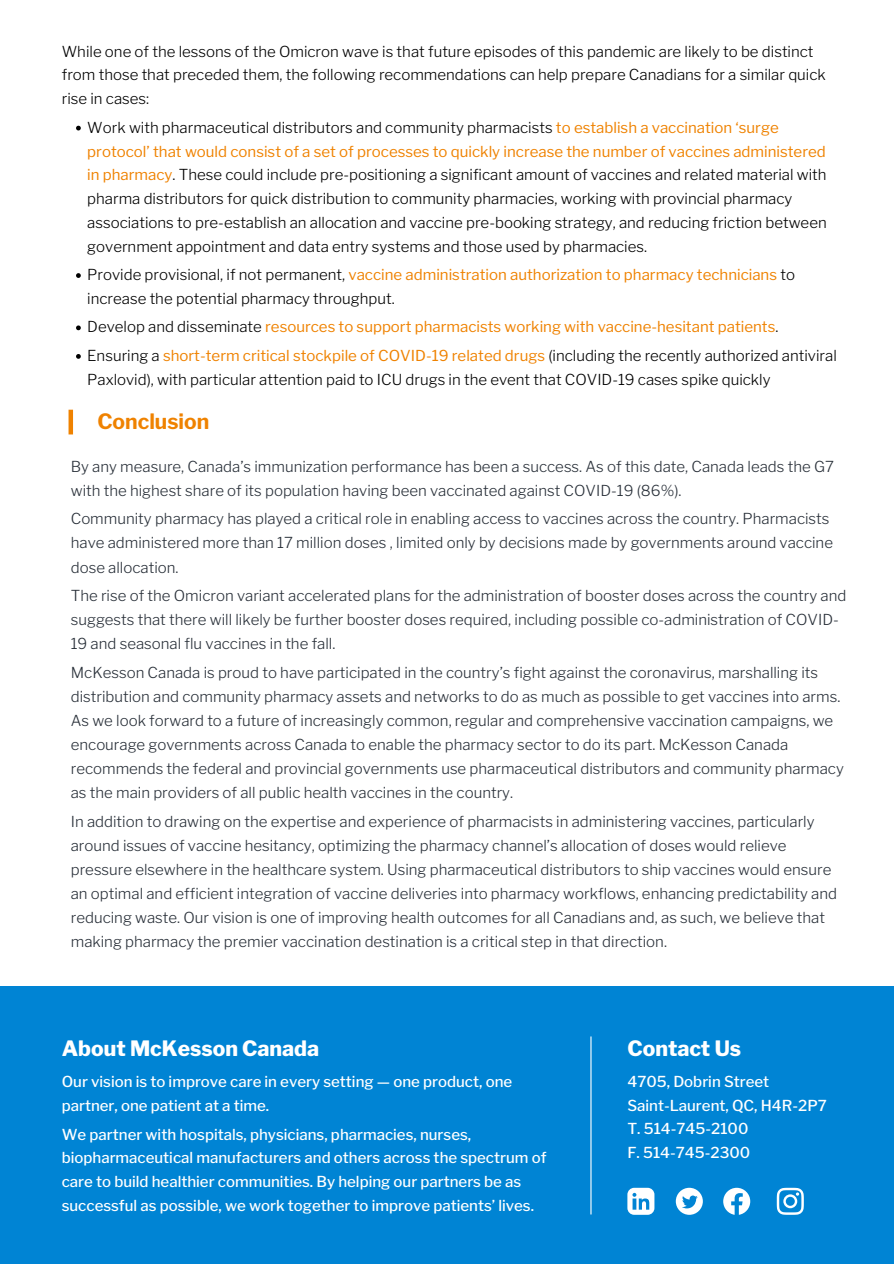
<style>
.page{position:relative;width:894px;height:1264px;background:#fff}
.page>*{position:absolute;margin:0;border:0;box-sizing:border-box;transform-origin:0 0}
.t1{font:800 21px "Libre Franklin";color:#fff}
.t2{font:700 21px "Libre Franklin";color:#ef8200}
.t3{font:300 15px/24px "Libre Franklin";color:#293039}
.t4{font:300 15px/23.7px "Libre Franklin";color:#000}
.t5{font:500 15px/23.7px "Libre Franklin";color:#fff}
.t6{font:15px "Libre Franklin";color:#ef8200}
.s1{font-weight:400;color:#ef8200}
.s2{font-weight:300;color:#000}
</style>
<div class="page">
<div style="left:68px;top:409px;width:5px;height:25px;background:#ef8200"></div>
<div style="left:0;top:986px;width:893px;height:277px;background:#0084d4"></div>
<svg style="left:76px;top:126px;width:5px;height:4px"></svg>
<svg style="left:76px;top:273px;width:5px;height:5px"></svg>
<svg style="left:76px;top:325px;width:5px;height:5px"></svg>
<svg style="left:76px;top:354px;width:5px;height:5px"></svg>
<hr style="left:590px;top:1036px;width:1px;height:178px;background:#fff">
<svg style="left:627px;top:1187px;width:27px;height:27px"></svg>
<svg style="left:675px;top:1187px;width:27px;height:27px"></svg>
<svg style="left:723px;top:1187px;width:27px;height:27px"></svg>
<svg style="left:776px;top:1187px;width:27px;height:27px"></svg>
<p class="t4" style="left:62px;top:39px;width:765px">While one of the lessons of the Omicron wave is that future episodes of this pandemic are likely to be distinct from those that preceded them, the following recommendations can help prepare Canadians for a similar quick rise in cases:</p>
<p class="t4" style="left:87px;top:115px;width:740px">Work with pharmaceutical distributors and community pharmacists <span class="s1">to establish a vaccination ‘surge protocol’ that would consist of a set of processes to quickly increase the number of vaccines administered in pharmacy</span>. These could include pre-positioning a significant amount of vaccines and related material with pharma distributors for quick distribution to community pharmacies, working with provincial pharmacy associations to pre-establish an allocation and vaccine pre-booking strategy, and reducing friction between government appointment and data entry systems and those used by pharmacies.</p>
<p class="t4" style="left:87px;top:263px;width:709px">Provide provisional, if not permanent, <span class="s1">vaccine administration authorization to pharmacy technicians</span> to increase the potential pharmacy throughput.</p>
<p class="t6" style="left:87px;top:318px;width:692px"><span class="s2">Develop and disseminate</span> resources to support pharmacists working with vaccine-hesitant patients<span class="s2">.</span></p>
<p class="t4" style="left:87px;top:344px;width:750px">Ensuring a <span class="s1">short-term critical stockpile of COVID-19 related drugs</span> (including the recently authorized antiviral<br>Paxlovid), with particular attention paid to ICU drugs in the event that COVID-19 cases spike quickly</p>
<p class="t2" style="left:97px;top:408px;width:113px">Conclusion</p>
<p class="t3" style="left:71px;top:454px;width:764px">By any measure, Canada’s immunization performance has been a success. As of this date, Canada leads the G7 with the highest share of its population having been vaccinated against COVID-19 (86%).</p>
<p class="t3" style="left:71px;top:507px;width:763px">Community pharmacy has played a critical role in enabling access to vaccines across the country. Pharmacists have administered more than 17 million doses , limited only by decisions made by governments around vaccine dose allocation.</p>
<p class="t3" style="left:71px;top:584px;width:776px">The rise of the Omicron variant accelerated plans for the administration of booster doses across the country and suggests that there will likely be further booster doses required, including possible co-administration of COVID-<br>19 and seasonal flu vaccines in the fall.</p>
<p class="t3" style="left:71px;top:660px;width:774px">McKesson Canada is proud to have participated in the country’s fight against the coronavirus, marshalling its distribution and community pharmacy assets and networks to do as much as possible to get vaccines into arms.<br>As we look forward to a future of increasingly common, regular and comprehensive vaccination campaigns, we encourage governments across Canada to enable the pharmacy sector to do its part. McKesson Canada recommends the federal and provincial governments use pharmaceutical distributors and community pharmacy as the main providers of all public health vaccines in the country.</p>
<p class="t3" style="left:71px;top:809px;width:767px">In addition to drawing on the expertise and experience of pharmacists in administering vaccines, particularly around issues of vaccine hesitancy, optimizing the pharmacy channel’s allocation of doses would relieve pressure elsewhere in the healthcare system. Using pharmaceutical distributors to ship vaccines would ensure an optimal and efficient integration of vaccine deliveries into pharmacy workflows, enhancing predictability and reducing waste. Our vision is one of improving health outcomes for all Canadians and, as such, we believe that making pharmacy the premier vaccination destination is a critical step in that direction.</p>
<p class="t1" style="left:62px;top:1035px;width:258px">About McKesson Canada</p>
<p class="t1" style="left:627px;top:1035px;width:115px">Contact Us</p>
<p class="t5" style="left:62px;top:1070px;width:452px">Our vision is to improve care in every setting — one product, one partner, one patient at a time.</p>
<p class="t5" style="left:62px;top:1122px;width:486px">We partner with hospitals, physicians, pharmacies, nurses, biopharmaceutical manufacturers and others across the spectrum of care to build healthier communities. By helping our partners be as successful as possible, we work together to improve patients’ lives.</p>
<p class="t5" style="left:627px;top:1069px;width:143px">4705, Dobrin Street</p>
<p class="t5" style="left:627px;top:1093px;width:201px">Saint-Laurent, QC, H4R-2P7</p>
<p class="t5" style="left:627px;top:1116px;width:122px">T. 514-745-2100</p>
<p class="t5" style="left:627px;top:1140px;width:124px">F. 514-745-2300</p>
</div>
